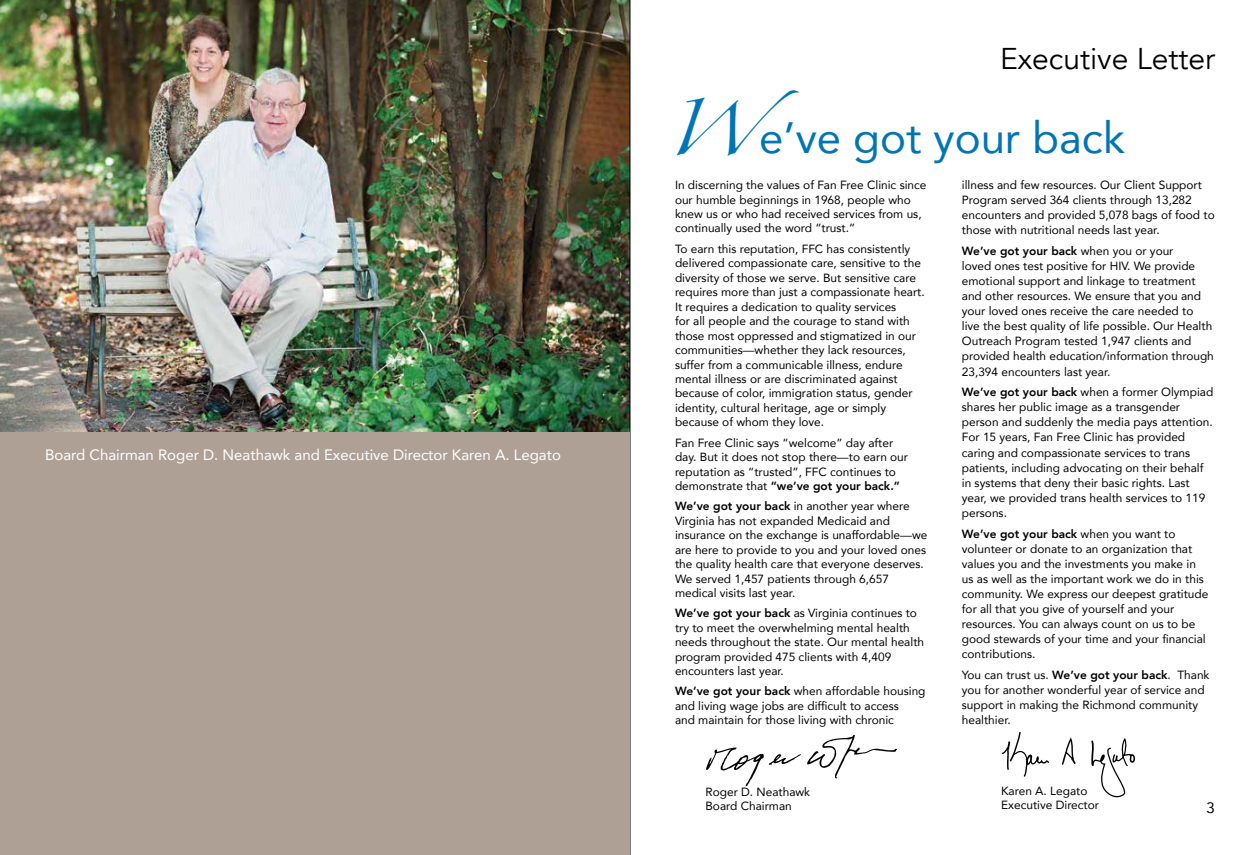
<style>
.page{position:relative;width:1260px;height:855px;background:#fff}
.page>*{position:absolute;margin:0;border:0;box-sizing:border-box;transform-origin:0 0}
.t1{font:43.75px "Avenir";color:#0075b5}
.t2{font:30px "Avenir";color:#000}
.t3{font:15px "Avenir";color:#fff}
.t4{font:15px "Avenir";color:#000}
.t5{font:11.88px/14.5px "Avenir";color:#000}
.s1{font-family:"Zapfino";font-size:50px}
.s2{font-weight:800}
</style>
<div class="page">
<img style="left:0;top:0;width:630px;height:432px">
<div style="left:0;top:432px;width:630px;height:423px;background:#afa096"></div>
<svg style="left:706px;top:747px;width:95px;height:40px"></svg>
<svg style="left:807px;top:735px;width:90px;height:44px"></svg>
<svg style="left:1061px;top:737px;width:15px;height:28px"></svg>
<svg style="left:1091px;top:737px;width:44px;height:60px"></svg>
<svg style="left:1002px;top:732px;width:47px;height:45px"></svg>
<p class="t3" style="left:45px;top:443px;width:517px">Board Chairman Roger D. Neathawk and Executive Director Karen A. Legato</p>
<h2 class="t2" style="left:1000px;top:41px;width:216px">Executive Letter</h2>
<h1 class="t1" style="left:665px;top:103px;width:461px"><span class="s1">W</span>e’ve got your back</h1>
<p class="t5" style="left:675px;top:177px;width:253px">In discerning the values of Fan Free Clinic since our humble beginnings in 1968, people who knew us or who had received services from us, continually used the word “trust.”</p>
<p class="t5" style="left:675px;top:241px;width:251px">To earn this reputation, FFC has consistently delivered compassionate care, sensitive to the diversity of those we serve. But sensitive care requires more than just a compassionate heart.<br>It requires a dedication to quality services<br>for all people and the courage to stand with those most oppressed and stigmatized in our communities—whether they lack resources, suffer from a communicable illness, endure mental illness or are discriminated against because of color, immigration status, gender identity, cultural heritage, age or simply because of whom they love.</p>
<p class="t5" style="left:675px;top:435px;width:235px">Fan Free Clinic says “welcome” day after day. But it does not stop there—to earn our reputation as “trusted”, FFC continues to demonstrate that <span class="s2">“we’ve got your back.”</span></p>
<p class="t5" style="left:675px;top:498px;width:254px"><span class="s2">We’ve got your back</span> in another year where Virginia has not expanded Medicaid and insurance on the exchange is unaffordable—we are here to provide to you and your loved ones the quality health care that everyone deserves.<br>We served 1,457 patients through 6,657 medical visits last year.</p>
<p class="t5" style="left:675px;top:605px;width:251px"><span class="s2">We’ve got your back</span> as Virginia continues to try to meet the overwhelming mental health needs throughout the state. Our mental health program provided 475 clients with 4,409 encounters last year.</p>
<p class="t5" style="left:675px;top:684px;width:252px"><span class="s2">We’ve got your back</span> when affordable housing and living wage jobs are difficult to access<br>and maintain for those living with chronic</p>
<p class="t5" style="left:962px;top:177px;width:254px;line-height:15.1px">illness and few resources. Our Client Support Program served 364 clients through 13,282 encounters and provided 5,078 bags of food to those with nutritional needs last year.</p>
<p class="t5" style="left:962px;top:243px;width:254px;line-height:15.1px"><span class="s2">We’ve got your back</span> when you or your<br>loved ones test positive for HIV. We provide emotional support and linkage to treatment and other resources. We ensure that you and your loved ones receive the care needed to live the best quality of life possible. Our Health Outreach Program tested 1,947 clients and provided health education/information through 23,394 encounters last year.</p>
<p class="t5" style="left:962px;top:384px;width:253px;line-height:15.1px"><span class="s2">We’ve got your back</span> when a former Olympiad shares her public image as a transgender person and suddenly the media pays attention.<br>For 15 years, Fan Free Clinic has provided caring and compassionate services to trans patients, including advocating on their behalf in systems that deny their basic rights. Last year, we provided trans health services to 119 persons.</p>
<p class="t5" style="left:962px;top:526px;width:248px;line-height:15.1px"><span class="s2">We’ve got your back</span> when you want to volunteer or donate to an organization that values you and the investments you make in us as well as the important work we do in this community. We express our deepest gratitude for all that you give of yourself and your resources. You can always count on us to be good stewards of your time and your financial contributions.</p>
<p class="t5" style="left:962px;top:667px;width:249px;line-height:15.1px">You can trust us. <span class="s2">We’ve got your back</span>. Thank you for another wonderful year of service and support in making the Richmond community healthier.</p>
<p class="t5" style="left:706px;top:784px;width:106px">Roger D. Neathawk<br>Board Chairman</p>
<p class="t5" style="left:1001px;top:783px;width:99px">Karen A. Legato<br>Executive Director</p>
<p class="t4" style="left:1207px;top:796px;width:10px">3</p>
</div>
